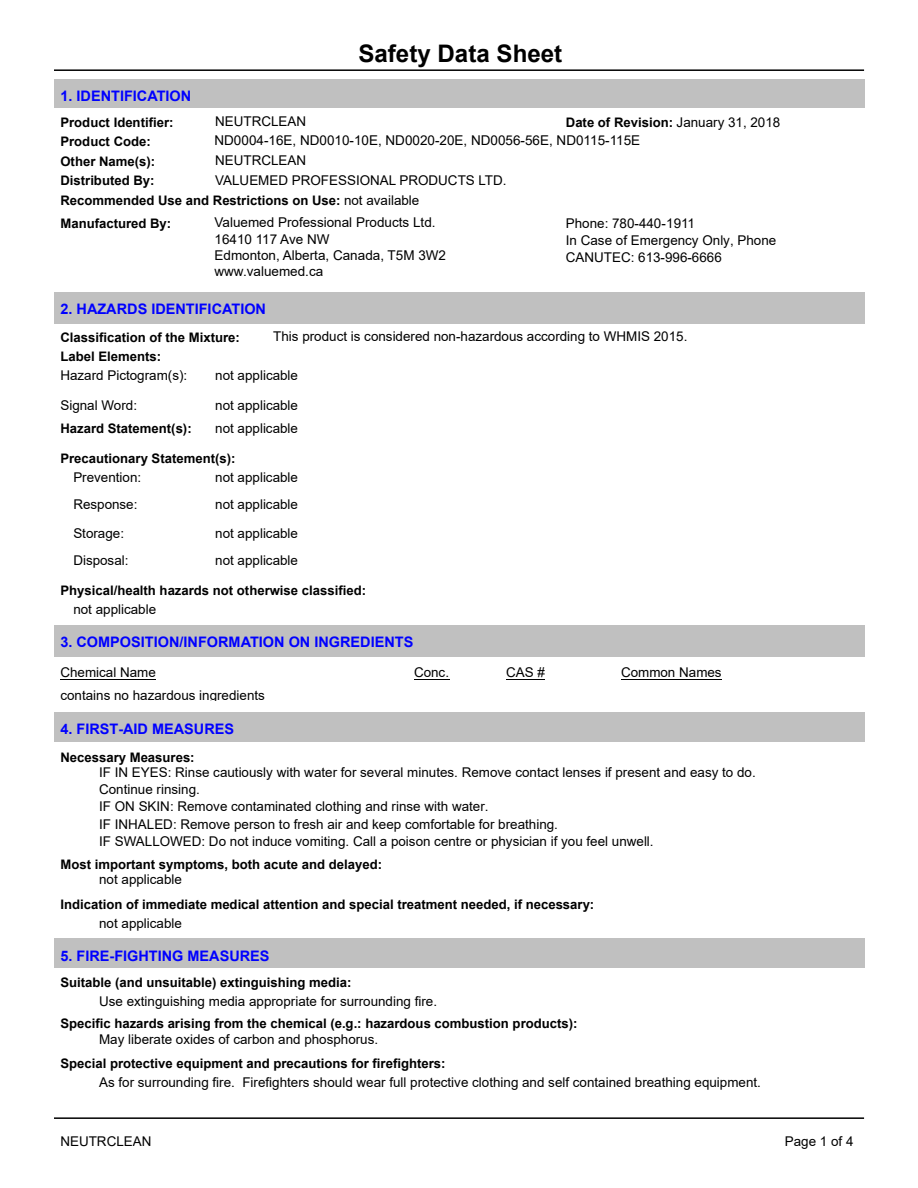
<style>
.page{position:relative;width:918px;height:1188px;background:#fff}
.page>*{position:absolute;margin:0;border:0;box-sizing:border-box;transform-origin:0 0}
.t1{font:700 24.15px "Arial";color:#000}
.t2{font:700 14.4px "Arial";color:#00f}
.t3{font:13.5px/16.2px "Arial";color:#000}
.t4{font:13.35px/17.1px "Arial";color:#000}
.t5{font:700 13.2px/23.7px "Arial";color:#000}
.s1{font-weight:400;font-size:13.35px}
</style>
<div class="page">
<div style="left:54px;top:79px;width:810px;height:28px;background:#c0c0c0"></div>
<div style="left:54px;top:292px;width:810px;height:31px;background:#c0c0c0"></div>
<div style="left:54px;top:625px;width:810px;height:31px;background:#c0c0c0"></div>
<div style="left:54px;top:712px;width:810px;height:30px;background:#c0c0c0"></div>
<div style="left:54px;top:939px;width:810px;height:29px;background:#c0c0c0"></div>
<hr style="left:54px;top:69px;width:810px;height:2px;background:#000">
<hr style="left:54px;top:1117px;width:810px;height:2px;background:#000">
<hr style="left:621px;top:679px;width:101px;height:1px;background:#000">
<hr style="left:60px;top:679px;width:96px;height:1px;background:#000">
<hr style="left:414px;top:679px;width:35px;height:1px;background:#000">
<hr style="left:506px;top:679px;width:39px;height:1px;background:#000">
<h1 class="t1" style="left:358px;top:37px;width:205px">Safety Data Sheet</h1>
<p class="t2" style="left:60px;top:86px;width:132px">1. IDENTIFICATION</p>
<p class="t5" style="left:60px;top:110px;width:115px">Product Identifier:</p>
<p class="t4" style="left:215px;top:113px;width:92px">NEUTRCLEAN</p>
<p class="t5" style="left:566px;top:110px;width:216px">Date of Revision: <span class="s1">January 31, 2018</span></p>
<p class="t5" style="left:60px;top:130px;width:92px">Product Code:</p>
<p class="t4" style="left:215px;top:132px;width:34px">G538</p>
<p class="t5" style="left:60px;top:149px;width:96px">Other Name(s):</p>
<p class="t4" style="left:215px;top:152px;width:92px">NEUTRCLEAN</p>
<p class="t5" style="left:60px;top:169px;width:96px">Distributed By:</p>
<p class="t4" style="left:215px;top:171px;width:293px">VALUEMED PROFESSIONAL PRODUCTS LTD.</p>
<p class="t5" style="left:60px;top:188px;width:360px">Recommended Use and Restrictions on Use: <span class="s1">not available<br></span>Manufactured By:</p>
<p class="t3" style="left:214px;top:132px;width:427px">ND0004-16E, ND0010-10E, ND0020-20E, ND0056-56E, ND0115-115E</p>
<p class="t3" style="left:214px;top:214px;width:233px">Valuemed Professional Products Ltd.<br>16410 117 Ave NW<br>Edmonton, Alberta, Canada, T5M 3W2 www.valuemed.ca</p>
<p class="t4" style="left:196px;top:214px;width:224px">Ostrem Chemical Co. Ltd.<br>2310 - 8 th Avenue NW<br>Edmonton, Alberta, Canada T6P 1N2 www.ostrem.com</p>
<p class="t4" style="left:566px;top:214px;width:212px">Phone: 780-440-1911<br>In Case of Emergency Only, Phone<br>CANUTEC: 613-996-6666</p>
<p class="t2" style="left:60px;top:299px;width:207px">2. HAZARDS IDENTIFICATION</p>
<p class="t5" style="left:60px;top:325px;width:181px">Classification of the Mixture:</p>
<p class="t4" style="left:273px;top:328px;width:416px">This product is considered non-hazardous according to WHMIS 2015.</p>
<p class="t5" style="left:60px;top:345px;width:102px">Label Elements:</p>
<p class="t4" style="left:60px;top:367px;width:128px">Hazard Pictogram(s):</p>
<p class="t4" style="left:215px;top:367px;width:84px">not applicable</p>
<p class="t4" style="left:60px;top:397px;width:78px">Signal Word:</p>
<p class="t4" style="left:215px;top:397px;width:84px">not applicable</p>
<p class="t5" style="left:60px;top:417px;width:133px">Hazard Statement(s):</p>
<p class="t4" style="left:215px;top:419px;width:84px">not applicable</p>
<p class="t5" style="left:60px;top:446px;width:177px">Precautionary Statement(s):</p>
<p class="t4" style="left:73px;top:468px;width:69px">Prevention:</p>
<p class="t4" style="left:215px;top:468px;width:84px">not applicable</p>
<p class="t4" style="left:73px;top:496px;width:66px">Response:</p>
<p class="t4" style="left:215px;top:496px;width:84px">not applicable</p>
<p class="t4" style="left:73px;top:525px;width:52px">Storage:</p>
<p class="t4" style="left:215px;top:525px;width:84px">not applicable</p>
<p class="t4" style="left:73px;top:552px;width:57px">Disposal:</p>
<p class="t4" style="left:215px;top:552px;width:84px">not applicable</p>
<p class="t5" style="left:60px;top:579px;width:307px">Physical/health hazards not otherwise classified:</p>
<p class="t4" style="left:73px;top:601px;width:84px">not applicable</p>
<p class="t2" style="left:60px;top:632px;width:354px">3. COMPOSITION/INFORMATION ON INGREDIENTS</p>
<p class="t4" style="left:60px;top:664px;width:97px">Chemical Name</p>
<p class="t4" style="left:414px;top:664px;width:37px">Conc.</p>
<p class="t4" style="left:506px;top:664px;width:40px">CAS #</p>
<p class="t4" style="left:621px;top:664px;width:102px">Common Names</p>
<p class="t4" style="left:60px;top:686px;width:206px">contains no hazardous ingredients</p>
<p class="t2" style="left:60px;top:719px;width:175px">4. FIRST-AID MEASURES</p>
<p class="t5" style="left:60px;top:746px;width:136px">Necessary Measures:</p>
<p class="t4" style="left:99px;top:764px;width:658px">IF IN EYES: Rinse cautiously with water for several minutes. Remove contact lenses if present and easy to do.<br>Continue rinsing.<br>IF ON SKIN: Remove contaminated clothing and rinse with water.<br>IF INHALED: Remove person to fresh air and keep comfortable for breathing.<br>IF SWALLOWED: Do not induce vomiting. Call a poison centre or physician if you feel unwell.</p>
<p class="t5" style="left:60px;top:852px;width:323px">Most important symptoms, both acute and delayed:</p>
<p class="t4" style="left:99px;top:870px;width:84px">not applicable</p>
<p class="t5" style="left:60px;top:893px;width:535px">Indication of immediate medical attention and special treatment needed, if necessary:</p>
<p class="t4" style="left:99px;top:915px;width:84px">not applicable</p>
<p class="t2" style="left:60px;top:946px;width:211px">5. FIRE-FIGHTING MEASURES</p>
<p class="t5" style="left:60px;top:970px;width:292px">Suitable (and unsuitable) extinguishing media:</p>
<p class="t4" style="left:99px;top:992px;width:340px">Use extinguishing media appropriate for surrounding fire.</p>
<p class="t5" style="left:60px;top:1012px;width:519px">Specific hazards arising from the chemical (e.g.: hazardous combustion products):</p>
<p class="t4" style="left:99px;top:1030px;width:281px">May liberate oxides of carbon and phosphorus.</p>
<p class="t5" style="left:60px;top:1052px;width:387px">Special protective equipment and precautions for firefighters:</p>
<p class="t4" style="left:99px;top:1074px;width:663px">As for surrounding fire. Firefighters should wear full protective clothing and self contained breathing equipment.</p>
<p class="t4" style="left:60px;top:1133px;width:92px">NEUTRCLEAN</p>
<p class="t4" style="left:785px;top:1133px;width:70px">Page 1 of 4</p>
</div>
